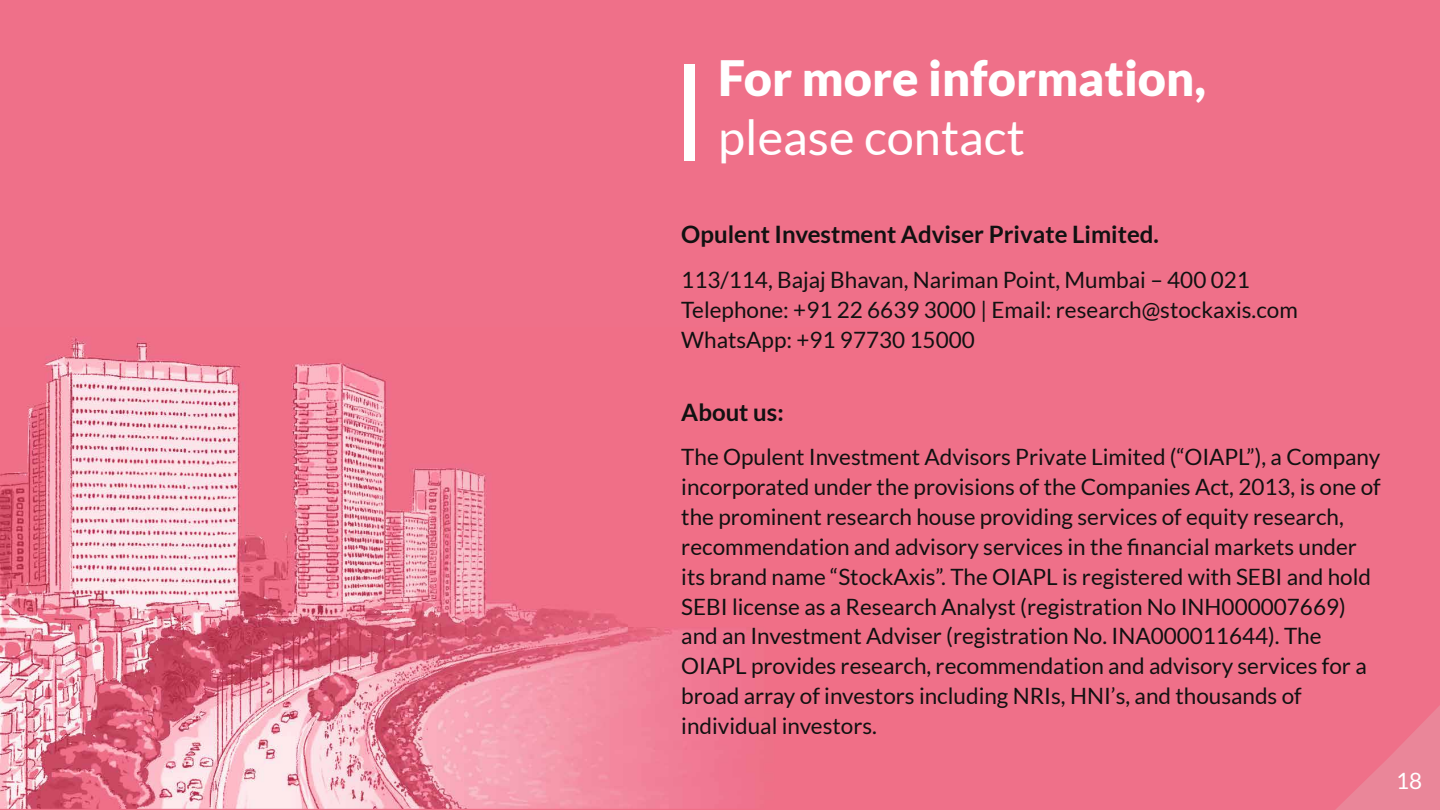
<style>
.page{position:relative;width:1440px;height:810px;background:#ef7089}
.page>*{position:absolute;margin:0;border:0;box-sizing:border-box;transform-origin:0 0}
.t1{font:900 48.75px "Lato";color:#fff}
.t2{font:48.75px "Lato";color:#fff}
.t3{font:700 24px "Lato";color:#111}
.t4{font:22.5px/30px "Lato";color:#111}
.t5{font:22.5px "Lato";color:#fff}
</style>
<div class="page">
<svg style="left:1336px;top:706px;width:104px;height:104px"></svg>
<img style="left:0;top:337px;width:701px;height:472px">
<div style="left:684px;top:64px;width:10px;height:96px;background:#fff"></div>
<h1 class="t1" style="left:718px;top:49px;width:489px">For more information,</h1>
<h1 class="t2" style="left:718px;top:110px;width:308px">please contact</h1>
<p class="t3" style="left:681px;top:221px;width:479px">Opulent Investment Adviser Private Limited.</p>
<p class="t4" style="left:681px;top:265px;width:618px">113/114, Bajaj Bhavan, Nariman Point, Mumbai – 400 021<br>Telephone: +91 22 6639 3000 | Email: research@stockaxis.com<br>WhatsApp: +91 97730 15000</p>
<p class="t3" style="left:681px;top:398px;width:104px">About us:</p>
<p class="t4" style="left:681px;top:441px;width:701px">The Opulent Investment Advisors Private Limited (“OIAPL”), a Company incorporated under the provisions of the Companies Act, 2013, is one of the prominent research house providing services of equity research, recommendation and advisory services in the financial markets under its brand name “StockAxis”. The OIAPL is registered with SEBI and hold SEBI license as a Research Analyst (registration No INH000007669) and an Investment Adviser (registration No. INA000011644). The OIAPL provides research, recommendation and advisory services for a broad array of investors including NRIs, HNI’s, and thousands of individual investors.</p>
<p class="t5" style="left:1396px;top:768px;width:28px">18</p>
</div>
